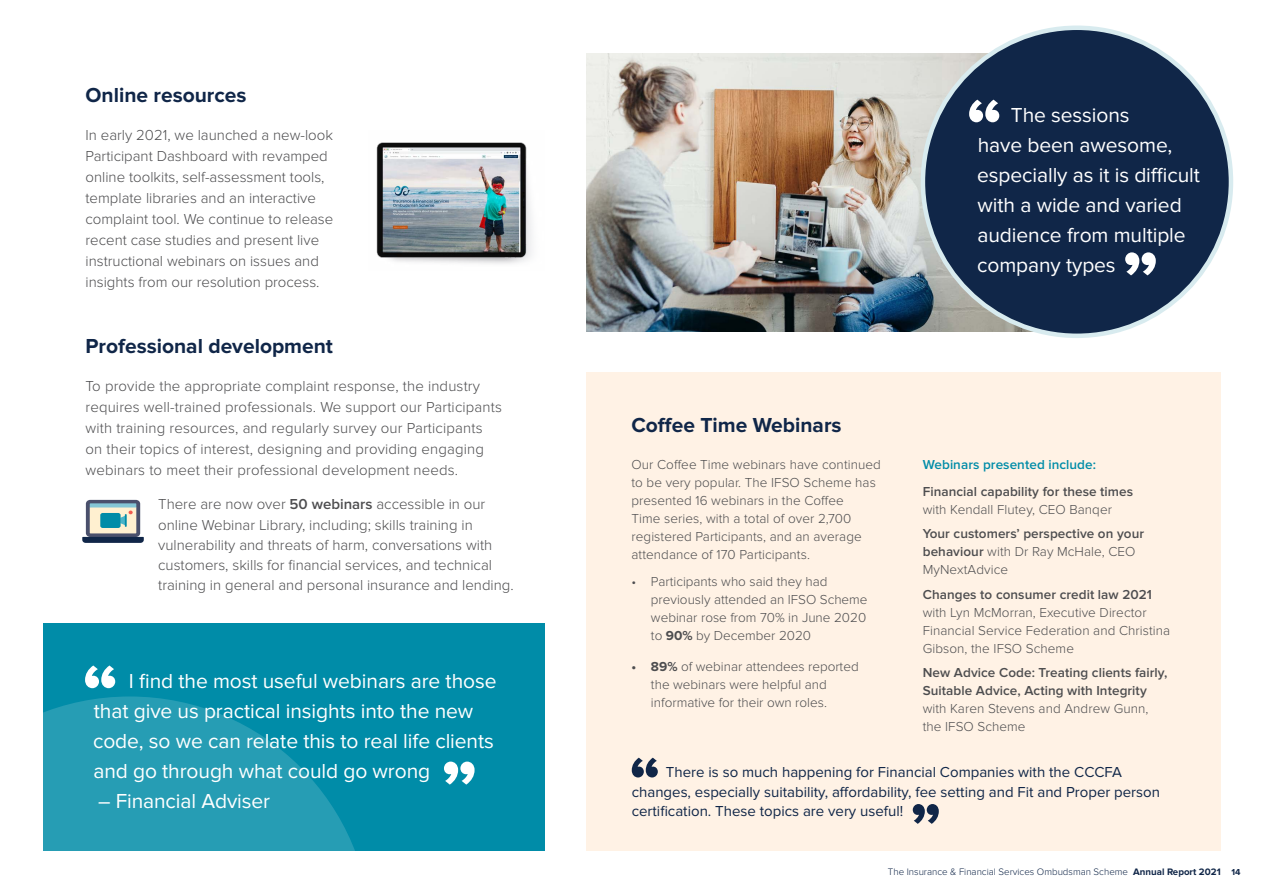
<style>
.page{position:relative;width:1263px;height:893px;background:#fff}
.page>*{position:absolute;margin:0;border:0;box-sizing:border-box;transform-origin:0 0}
.t1{font:21px/30px "Proxima Nova";letter-spacing:-.005em;color:#fff}
.t2{font:700 21px "Proxima Nova";color:#102648}
.t3{font:300 15px/21px "Proxima Nova";color:#4d4d4f}
.t4{font:15px/19.5px "Proxima Nova";color:#102648}
.t5{font:300 13.5px/18px "Proxima Nova";letter-spacing:.005em;color:#4d4d4f}
.t6{font:600 13.5px/18px "Proxima Nova";letter-spacing:.005em;color:#4d4d4f}
.t7{font:600 13.5px "Proxima Nova";letter-spacing:.005em;color:#008ca8}
.t8{font:300 9.75px "Proxima Nova";color:#102648}
.s1{font-weight:600}
.s2{font-weight:700}
.s3{font-weight:300}
.s4{font-weight:700;font-size:9px}
</style>
<div class="page">
<div style="left:586px;top:372px;width:634px;height:478px;background:#fff2e5"></div>
<div style="left:86px;top:500px;width:54px;height:37px;background:#4a506c;border-radius:4px"></div>
<svg style="left:82px;top:503px;width:62px;height:40px"></svg>
<div style="left:100px;top:513px;width:21px;height:15px;background:#008ca8;border-radius:2px"></div>
<img style="left:586px;top:53px;width:454px;height:279px">
<img style="left:376px;top:142px;width:156px;height:122px">
<div style="left:43px;top:623px;width:502px;height:227px;background:#008ca8"></div>
<svg style="left:43px;top:696px;width:312px;height:154px;fill:#269db4"></svg>
<svg style="left:85px;top:665px;width:30px;height:23px"></svg>
<svg style="left:444px;top:762px;width:31px;height:23px"></svg>
<svg style="left:632px;top:758px;width:26px;height:19px"></svg>
<svg style="left:913px;top:804px;width:26px;height:20px"></svg>
<div style="left:923px;top:28px;width:308px;height:308px;background:#102648;border-radius:50%"></div>
<svg style="left:969px;top:100px;width:30px;height:22px"></svg>
<svg style="left:1125px;top:252px;width:31px;height:23px"></svg>
<h1 class="t2" style="left:86px;top:83px;width:163px">Online resources</h1>
<p class="t3" style="left:86px;top:124px;width:249px">In early 2021, we launched a new-look Participant Dashboard with revamped online toolkits, self-assessment tools, template libraries and an interactive complaint tool. We continue to release recent case studies and present live instructional webinars on issues and insights from our resolution process.</p>
<h1 class="t2" style="left:86px;top:334px;width:249px">Professional development</h1>
<p class="t3" style="left:86px;top:376px;width:418px">To provide the appropriate complaint response, the industry requires well-trained professionals. We support our Participants with training resources, and regularly survey our Participants on their topics of interest, designing and providing engaging webinars to meet their professional development needs.</p>
<p class="t3" style="left:158px;top:494px;width:357px;line-height:20.2px">There are now over <span class="s1">50 webinars</span> accessible in our online Webinar Library, including; skills training in vulnerability and threats of harm, conversations with customers, skills for financial services, and technical training in general and personal insurance and lending.</p>
<h1 class="t1" style="left:93px;top:666px;width:405px;text-indent:36px">I find the most useful webinars are those that give us practical insights into the new code, so we can relate this to real life clients and go through what could go wrong</h1>
<h1 class="t1" style="left:98px;top:786px;width:174px">– Financial Adviser</h1>
<h1 class="t1" style="left:977px;top:100px;width:224px;text-indent:34px">The sessions<br>have been awesome, especially as it is difficult with a wide and varied audience from multiple company types</h1>
<h1 class="t2" style="left:631px;top:413px;width:212px">Coffee Time Webinars</h1>
<p class="t5" style="left:631px;top:456px;width:251px">Our Coffee Time webinars have continued to be very popular. The IFSO Scheme has presented 16 webinars in the Coffee<br>Time series, with a total of over 2,700 registered Participants, and an average attendance of 170 Participants.</p>
<p class="t5" style="left:651px;top:573px;width:218px;text-indent:-19px">• Participants who said they had previously attended an IFSO Scheme webinar rose from 70% in June 2020 to <span class="s2">90%</span> by December 2020</p>
<p class="t5" style="left:651px;top:657px;width:209px;text-indent:-19px"><span class="s2">• 89%</span> of webinar attendees reported the webinars were helpful and informative for their own roles.</p>
<p class="t7" style="left:923px;top:457px;width:175px">Webinars presented include:</p>
<p class="t6" style="left:923px;top:483px;width:212px">Financial capability for these times</p>
<p class="t5" style="left:923px;top:501px;width:191px">with Kendall Flutey, CEO Banqer</p>
<p class="t6" style="left:923px;top:525px;width:223px">Your customers’ perspective on your behaviour <span class="s3">with Dr Ray McHale, CEO<br>MyNextAdvice</span></p>
<p class="t6" style="left:923px;top:585px;width:231px">Changes to consumer credit law 2021</p>
<p class="t5" style="left:923px;top:603px;width:249px">with Lyn McMorran, Executive Director<br>Financial Service Federation and Christina<br>Gibson, the IFSO Scheme</p>
<p class="t6" style="left:923px;top:664px;width:246px">New Advice Code: Treating clients fairly,<br>Suitable Advice, Acting with Integrity</p>
<p class="t5" style="left:923px;top:700px;width:227px">with Karen Stevens and Andrew Gunn, the IFSO Scheme</p>
<p class="t4" style="left:632px;top:762px;width:530px;text-indent:34px">There is so much happening for Financial Companies with the CCCFA changes, especially suitability, affordability, fee setting and Fit and Proper person certification. These topics are very useful!</p>
<p class="t8" style="left:888px;top:866px;width:354px">The Insurance &amp; Financial Services Ombudsman Scheme <span class="s2">Annual Report 2021</span> <span class="s4">14</span></p>
</div>
